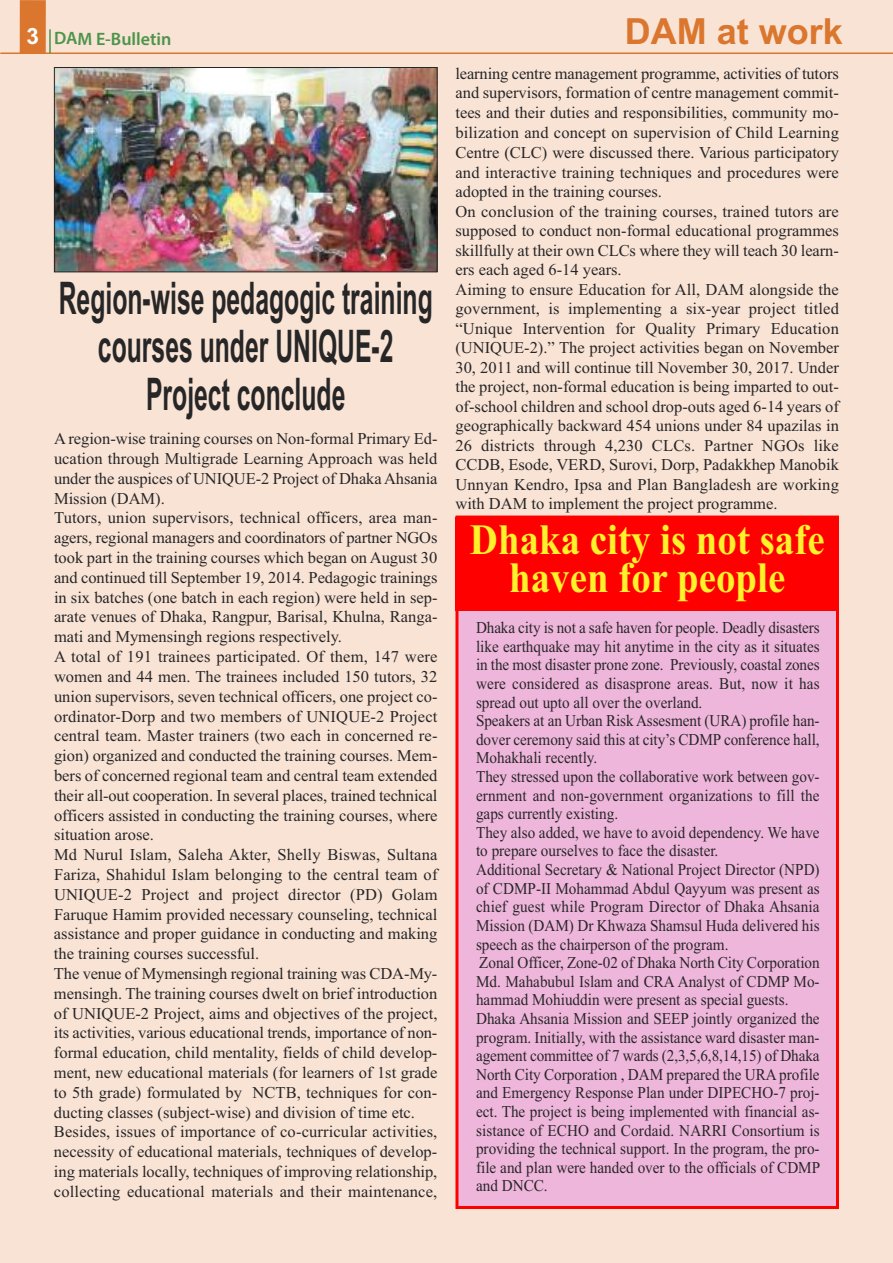
<style>
.page{position:relative;width:893px;height:1263px;background:#f8e3d5}
.page>*{position:absolute;margin:0;border:0;box-sizing:border-box;transform-origin:0 0}
.t1{font:700 45px/48px "Arial";color:#272627;text-align:center;scale:.55 1}
.t2{font:700 43.2px/38.1px "Times New Roman";color:#fff12a;text-align:center;scale:.9 1}
.t3{font:700 36px "Arial";color:#da762e}
.t4{font:600 18px "Myriad Pro";color:#4c944a}
.t5{font:16.5px/19.8px "Times New Roman";color:#272627}
.t6{font:16.5px/18.6px "Times New Roman";color:#272627;scale:.92 1}
.s1{font-family:"Arial";font-weight:700;font-size:22.5px;color:#fff}
</style>
<div class="page">
<div style="left:20px;top:0;width:26px;height:53px;background:#da762e"></div>
<hr style="left:0;top:52px;width:893px;height:2px;background:#da762e">
<hr style="left:49px;top:29px;width:2px;height:24px;background:#4c944a">
<img style="left:56px;top:69px;width:379px;height:201px">
<div style="left:54px;top:67px;width:383px;height:205px;border:1px solid #272627"></div>
<div style="left:458px;top:518px;width:378px;height:688px;background:#efb6dc"></div>
<div style="left:455px;top:515px;width:384px;height:694px;border:3px solid #f00"></div>
<div style="left:455px;top:517px;width:384px;height:93px;background:#f00"></div>
<p class="t4" style="left:26px;top:32px;width:146px"><span class="s1">3</span> DAM E-Bulletin</p>
<h3 class="t3" style="left:625px;top:11px;width:220px">DAM at work</h3>
<h1 class="t1" style="left:59px;top:275px;width:682px">Region-wise pedagogic training courses under UNIQUE-2<br>Project conclude</h1>
<p class="t5" style="left:54px;top:429px;width:385px">A region-wise training courses on Non-formal Primary Ed&shy;ucation through Multigrade Learning Approach was held under the auspices of UNIQUE-2 Project of Dhaka Ahsania Mission (DAM).<br>Tutors, union supervisors, technical officers, area man&shy;agers, regional managers and coordinators of partner NGOs took part in the training courses which began on August 30 and continued till September 19, 2014. Pedagogic trainings in six batches (one batch in each region) were held in sep&shy;arate venues of Dhaka, Rangpur, Barisal, Khulna, Ranga&shy;mati and Mymensingh regions respectively.<br>A total of 191 trainees participated. Of them, 147 were women and 44 men. The trainees included 150 tutors, 32 union supervisors, seven technical officers, one project co&shy;ordinator-Dorp and two members of UNIQUE-2 Project central team. Master trainers (two each in concerned re&shy;gion) organized and conducted the training courses. Mem&shy;bers of concerned regional team and central team extended their all-out cooperation. In several places, trained technical officers assisted in conducting the training courses, where situation arose.<br>Md Nurul Islam, Saleha Akter, Shelly Biswas, Sultana Fariza, Shahidul Islam belonging to the central team of UNIQUE-2 Project and project director (PD) Golam Faruque Hamim provided necessary counseling, technical assistance and proper guidance in conducting and making the training courses successful.<br>The venue of Mymensingh regional training was CDA-My&shy;mensingh. The training courses dwelt on brief introduction of UNIQUE-2 Project, aims and objectives of the project, its activities, various educational trends, importance of non&shy;formal education, child mentality, fields of child develop&shy;ment, new educational materials (for learners of 1st grade to 5th grade) formulated by NCTB, techniques for con&shy;ducting classes (subject-wise) and division of time etc.<br>Besides, issues of importance of co-curricular activities, necessity of educational materials, techniques of develop&shy;ing materials locally, techniques of improving relationship, collecting educational materials and their maintenance,</p>
<p class="t5" style="left:455px;top:63px;width:385px">learning centre management programme, activities of tutors and supervisors, formation of centre management commit&shy;tees and their duties and responsibilities, community mo&shy;bilization and concept on supervision of Child Learning Centre (CLC) were discussed there. Various participatory and interactive training techniques and procedures were adopted in the training courses.<br>On conclusion of the training courses, trained tutors are supposed to conduct non-formal educational programmes skillfully at their own CLCs where they will teach 30 learn&shy;ers each aged 6-14 years.<br>Aiming to ensure Education for All, DAM alongside the government, is implementing a six-year project titled “Unique Intervention for Quality Primary Education (UNIQUE-2).” The project activities began on November 30, 2011 and will continue till November 30, 2017. Under the project, non-formal education is being imparted to out&shy;of-school children and school drop-outs aged 6-14 years of geographically backward 454 unions under 84 upazilas in 26 districts through 4,230 CLCs. Partner NGOs like CCDB, Esode, VERD, Surovi, Dorp, Padakkhep Manobik Unnyan Kendro, Ipsa and Plan Bangladesh are working with DAM to implement the project programme.</p>
<h2 class="t2" style="left:470px;top:520px;width:396px">Dhaka city is not safe haven for people</h2>
<p class="t6" style="left:476px;top:618px;width:376px">Dhaka city is not a safe haven for people. Deadly disasters like earthquake may hit anytime in the city as it situates in the most disaster prone zone. Previously, coastal zones were considered as disasprone areas. But, now it has spread out upto all over the overland.<br>Speakers at an Urban Risk Assesment (URA) profile han&shy;dover ceremony said this at city’s CDMP conference hall, Mohakhali recently.<br>They stressed upon the collaborative work between gov&shy;ernment and non-government organizations to fill the gaps currently existing.<br>They also added, we have to avoid dependency. We have to prepare ourselves to face the disaster.<br>Additional Secretary &amp; National Project Director (NPD) of CDMP-II Mohammad Abdul Qayyum was present as chief guest while Program Director of Dhaka Ahsania Mission (DAM) Dr Khwaza Shamsul Huda delivered his speech as the chairperson of the program.<br>Zonal Officer, Zone-02 of Dhaka North City Corporation Md. Mahabubul Islam and CRA Analyst of CDMP Mo&shy;hammad Mohiuddin were present as special guests.<br>Dhaka Ahsania Mission and SEEP jointly organized the program. Initially, with the assistance ward disaster man&shy;agement committee of 7 wards (2,3,5,6,8,14,15) of Dhaka North City Corporation , DAM prepared the URA profile and Emergency Response Plan under DIPECHO-7 proj&shy;ect. The project is being implemented with financial as&shy;sistance of ECHO and Cordaid. NARRI Consortium is providing the technical support. In the program, the pro&shy;file and plan were handed over to the officials of CDMP and DNCC.</p>
</div>
